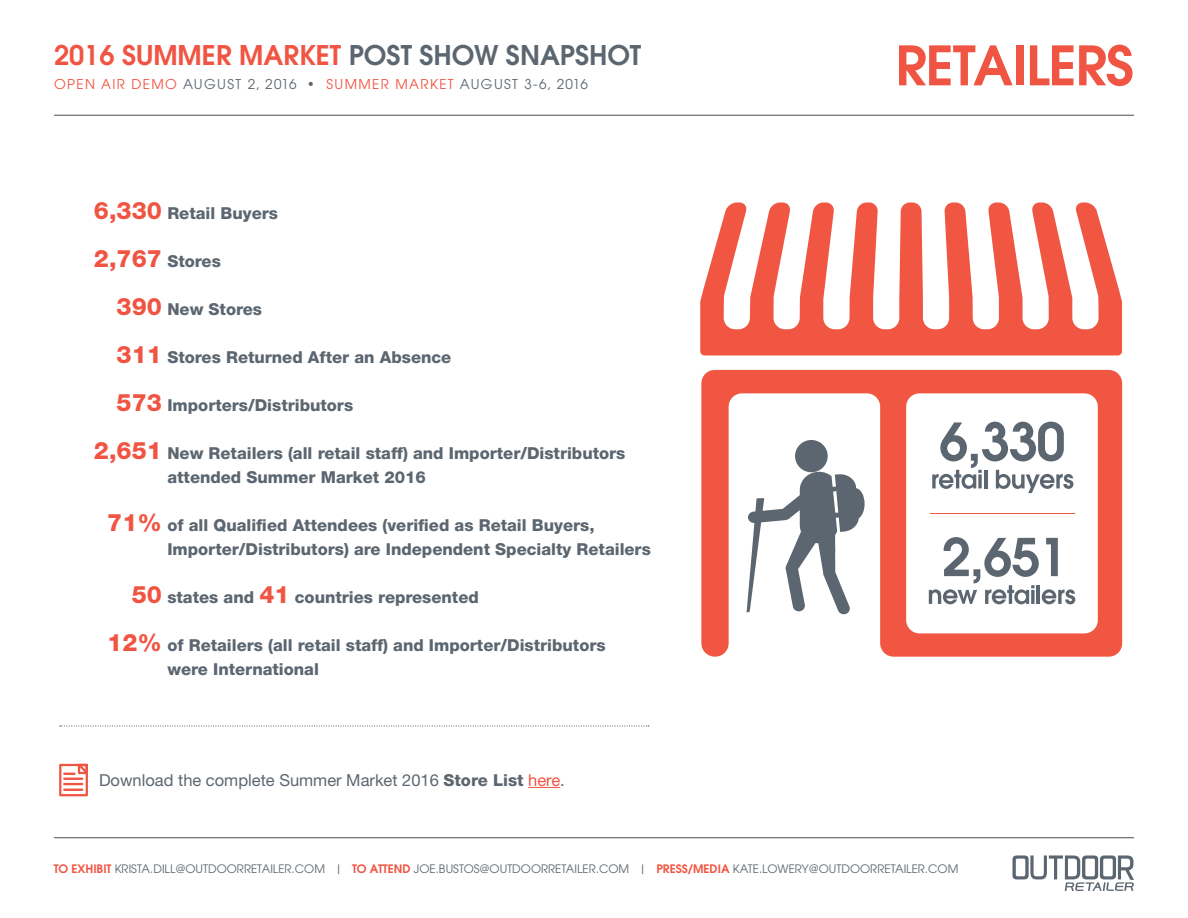
<style>
.page{position:relative;width:1188px;height:918px;background:#fff}
.page>*{position:absolute;margin:0;border:0;box-sizing:border-box;transform-origin:0 0}
.t1{font:600 54px "Avant Garde";letter-spacing:-.02em;color:#f05442}
.t2{font:600 27px "Avant Garde";color:#f05442}
.t3{font:800 16.5px/24px "Helvetica Neue";color:#5c6670}
.t4{font:16.5px "Helvetica Neue";color:#5c6670}
.t5{font:13.5px "Avant Garde";letter-spacing:.1em;color:#5c6670}
.t6{font:11.7px "Avant Garde";color:#5c6670}
.s1{color:#5c6670}
.s2{color:#f05442}
.s3{font-size:24px;color:#f05442}
.s4{font-weight:800}
.s5{font-weight:600;color:#f05442}
</style>
<div class="page">
<hr style="left:54px;top:837px;width:1080px;height:1px;background:#4d4d4f">
<hr style="left:54px;top:115px;width:1080px;height:1px;background:#4d4d4f">
<svg style="left:1012px;top:855px;width:122px;height:36px"></svg>
<hr style="left:528px;top:787px;width:32px;height:1px;background:#f05442">
<svg style="left:59px;top:763px;width:29px;height:34px"></svg>
<svg style="left:60px;top:725px;width:589px;height:2px"></svg>
<svg style="left:701px;top:370px;width:421px;height:287px"></svg>
<svg style="left:700px;top:203px;width:422px;height:152px;fill:#f05642"></svg>
<svg style="left:932px;top:422px;width:141px;height:71px"></svg>
<svg style="left:929px;top:537px;width:146px;height:67px"></svg>
<hr style="left:931px;top:513px;width:144px;height:1px;background:#f05642">
<div style="left:795px;top:440px;width:33px;height:32px;background:#5c6670;border-radius:50%"></div>
<svg style="left:747px;top:472px;width:118px;height:143px"></svg>
<h2 class="t2" style="left:54px;top:37px;width:589px">2016 SUMMER MARKET <span class="s1">POST SHOW SNAPSHOT</span></h2>
<p class="t5" style="left:54px;top:76px;width:535px"><span class="s2">OPEN AIR DEMO</span> AUGUST 2, 2016 • <span class="s2">SUMMER MARKET</span> AUGUST 3-6, 2016</p>
<p class="t3" style="left:94px;top:201px;width:186px"><span class="s3">6,330</span> Retail Buyers</p>
<p class="t3" style="left:94px;top:249px;width:128px"><span class="s3">2,767</span> Stores</p>
<p class="t3" style="left:117px;top:297px;width:147px"><span class="s3">390</span> New Stores</p>
<p class="t3" style="left:117px;top:345px;width:336px"><span class="s3">311</span> Stores Returned After an Absence</p>
<p class="t3" style="left:117px;top:393px;width:238px"><span class="s3">573</span> Importers/Distributors</p>
<p class="t3" style="left:167px;top:441px;width:460px;text-indent:-73px"><span class="s3">2,651</span> New Retailers (all retail staff) and Importer/Distributors attended Summer Market 2016</p>
<p class="t3" style="left:167px;top:513px;width:485px;text-indent:-60px"><span class="s3">71%</span> of all Qualified Attendees (verified as Retail Buyers,<br>Importer/Distributors) are Independent Specialty Retailers</p>
<p class="t3" style="left:132px;top:585px;width:349px"><span class="s3">50</span> states and <span class="s3">41</span> countries represented</p>
<p class="t3" style="left:167px;top:633px;width:440px;text-indent:-60px"><span class="s3">12%</span> of Retailers (all retail staff) and Importer/Distributors were International</p>
<p class="t4" style="left:99px;top:770px;width:467px">Download the complete Summer Market 2016 <span class="s4">Store List</span> <span class="s2">here</span>.</p>
<h1 class="t1" style="left:896px;top:30px;width:240px">RETAILERS</h1>
<p class="t6" style="left:54px;top:862px;width:906px"><span class="s5">TO EXHIBIT</span> KRISTA.DILL@OUTDOORRETAILER.COM | <span class="s5">TO ATTEND</span> JOE.BUSTOS@OUTDOORRETAILER.COM | <span class="s5">PRESS/MEDIA</span> KATE.LOWERY@OUTDOORRETAILER.COM</p>
</div>
